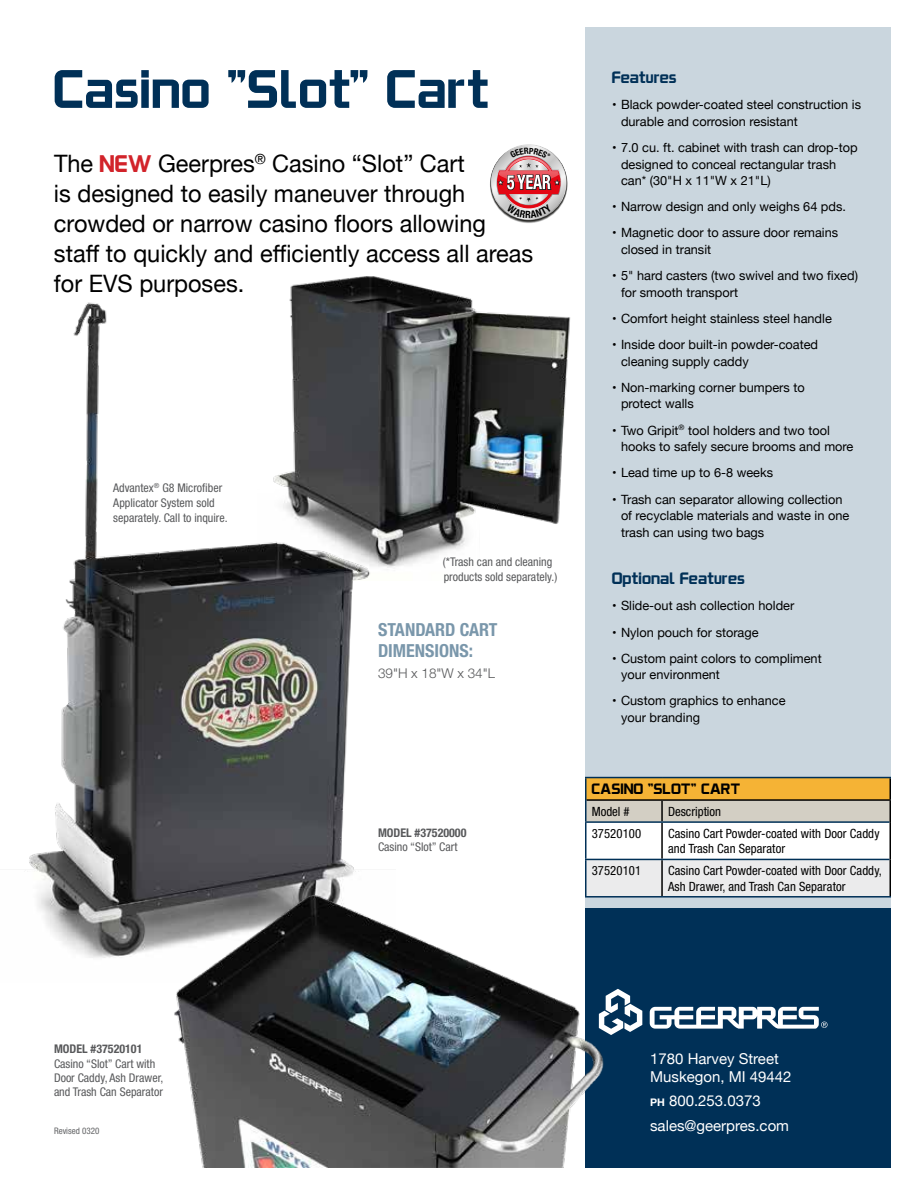
<style>
.page{position:relative;width:918px;height:1188px;background:#fff}
.page>*{position:absolute;margin:0;border:0;box-sizing:border-box;transform-origin:0 0}
.t1{font:700 54px "Zoria";letter-spacing:.045em;color:#003057}
.t2{font:24px/30px "Helvetica Neue";color:#000}
.t3{font:700 condensed 18px/21px "Helvetica Neue";color:#7a97ab}
.t4{font:700 16.5px "Zoria";letter-spacing:.04em;color:#003057}
.t5{font:15px/18px "Helvetica Neue";color:#fff}
.t6{font:700 15px "Zoria";letter-spacing:.045em;color:#000}
.t7{font:300 13.5px "Helvetica Neue";color:#58595b}
.t8{font:12.75px/16.5px "Helvetica Neue";color:#000}
.t9{font:condensed 12.75px/15.3px "Helvetica Neue";letter-spacing:.005em;color:#000}
.t10{font:condensed 12px/14.4px "Helvetica Neue";color:#58595b}
.t11{font:700 condensed 12px "Helvetica Neue";color:#58595b}
.t12{font:condensed 9px "Helvetica Neue";color:#636466}
.s1{font-family:"Zoria";font-weight:700;color:#d2232a}
.s2{font-weight:700;font-size:10.5px}
</style>
<div class="page">
<img style="left:290px;top:276px;width:281px;height:290px">
<img style="left:29px;top:293px;width:366px;height:665px">
<div style="left:585px;top:27px;width:306px;height:1139px;background:#cad6de"></div>
<div style="left:585px;top:908px;width:306px;height:260px;background:#003057"></div>
<svg style="left:650px;top:1007px;width:178px;height:22px"></svg>
<svg style="left:608px;top:989px;width:34px;height:46px"></svg>
<hr style="left:585px;top:777px;width:77px;height:1px;background:#003057">
<hr style="left:662px;top:777px;width:229px;height:1px;background:#003057">
<svg style="left:585px;top:778px;width:306px;height:118px;background:#e7dac2"></svg>
<hr style="left:585px;top:821px;width:77px;height:2px;background:#003057">
<hr style="left:585px;top:823px;width:1px;height:36px;background:#003057">
<hr style="left:662px;top:821px;width:227px;height:2px;background:#003057">
<hr style="left:585px;top:859px;width:77px;height:1px;background:#003057">
<hr style="left:585px;top:860px;width:1px;height:36px;background:#003057">
<hr style="left:662px;top:859px;width:227px;height:1px;background:#003057">
<hr style="left:585px;top:896px;width:77px;height:2px;background:#003057">
<hr style="left:662px;top:896px;width:229px;height:2px;background:#003057">
<img style="left:155px;top:866px;width:453px;height:302px">
<svg style="left:492px;top:145px;width:74px;height:74px"></svg>
<svg style="left:496px;top:147px;width:65px;height:71px"></svg>
<h1 class="t1" style="left:54px;top:62px;width:436px">Casino “Slot” Cart</h1>
<h2 class="t2" style="left:54px;top:150px;width:481px">The <span class="s1">NEW</span> Geerpres<sup>®</sup> Casino “Slot” Cart<br>is designed to easily maneuver through crowded or narrow casino floors allowing staff to quickly and efficiently access all areas for EVS purposes.</h2>
<p class="t10" style="left:113px;top:481px;width:116px;line-height:14.9px">Advantex<sup>®</sup> G8 Microfiber<br>Applicator System sold separately. Call to inquire.</p>
<p class="t10" style="left:443px;top:555px;width:116px">(*Trash can and cleaning products sold separately.)</p>
<h3 class="t3" style="left:378px;top:619px;width:121px">STANDARD CART<br>DIMENSIONS:</h3>
<p class="t7" style="left:378px;top:665px;width:119px">39"H x 18"W x 34"L</p>
<p class="t11" style="left:378px;top:825px;width:90px">MODEL #37520000</p>
<p class="t10" style="left:378px;top:840px;width:81px">Casino “Slot” Cart</p>
<p class="t4" style="left:612px;top:69px;width:66px">Features</p>
<p class="t8" style="left:621px;top:97px;width:242px;text-indent:-9px">• Black powder-coated steel construction is durable and corrosion resistant</p>
<p class="t8" style="left:621px;top:140px;width:238px;text-indent:-9px">• 7.0 cu. ft. cabinet with trash can drop-top designed to conceal rectangular trash can* (30"H x 11"W x 21"L)</p>
<p class="t8" style="left:612px;top:199px;width:236px">• Narrow design and only weighs 64 pds.</p>
<p class="t8" style="left:621px;top:225px;width:219px;text-indent:-9px">• Magnetic door to assure door remains closed in transit</p>
<p class="t8" style="left:621px;top:268px;width:239px;text-indent:-9px">• 5" hard casters (two swivel and two fixed) for smooth transport</p>
<p class="t8" style="left:612px;top:311px;width:221px">• Comfort height stainless steel handle</p>
<p class="t8" style="left:621px;top:337px;width:199px;text-indent:-9px">• Inside door built-in powder-coated cleaning supply caddy</p>
<p class="t8" style="left:621px;top:380px;width:185px;text-indent:-9px">• Non-marking corner bumpers to protect walls</p>
<p class="t8" style="left:621px;top:423px;width:234px;text-indent:-9px">• Two Gripit<sup>®</sup> tool holders and two tool hooks to safely secure brooms and more</p>
<p class="t8" style="left:612px;top:465px;width:163px">• Lead time up to 6-8 weeks</p>
<p class="t8" style="left:621px;top:491px;width:230px;text-indent:-9px">• Trash can separator allowing collection of recyclable materials and waste in one trash can using two bags</p>
<p class="t4" style="left:612px;top:570px;width:134px">Optional Features</p>
<p class="t8" style="left:612px;top:598px;width:184px">• Slide-out ash collection holder</p>
<p class="t8" style="left:612px;top:624px;width:148px">• Nylon pouch for storage</p>
<p class="t8" style="left:621px;top:651px;width:202px;text-indent:-9px">• Custom paint colors to compliment your environment</p>
<p class="t8" style="left:621px;top:693px;width:166px;text-indent:-9px">• Custom graphics to enhance your branding</p>
<p class="t6" style="left:592px;top:781px;width:150px">CASINO “SLOT” CART</p>
<p class="t9" style="left:592px;top:804px;width:39px">Model #</p>
<p class="t9" style="left:668px;top:804px;width:55px">Description</p>
<p class="t9" style="left:592px;top:826px;width:51px">37520100</p>
<p class="t9" style="left:668px;top:826px;width:213px">Casino Cart Powder-coated with Door Caddy and Trash Can Separator</p>
<p class="t9" style="left:592px;top:863px;width:51px">37520101</p>
<p class="t9" style="left:668px;top:863px;width:215px">Casino Cart Powder-coated with Door Caddy,<br>Ash Drawer, and Trash Can Separator</p>
<p class="t11" style="left:54px;top:1042px;width:90px">MODEL #37520101</p>
<p class="t10" style="left:54px;top:1056px;width:111px">Casino “Slot” Cart with<br>Door Caddy, Ash Drawer, and Trash Can Separator</p>
<p class="t12" style="left:54px;top:1126px;width:47px">Revised 0320</p>
<p class="t5" style="left:650px;top:1050px;width:143px">1780 Harvey Street<br>Muskegon, MI 49442</p>
<p class="t5" style="left:650px;top:1089px;width:140px;line-height:24.8px"><span class="s2">ph</span> 800.253.0373 sales@geerpres.com</p>
</div>
